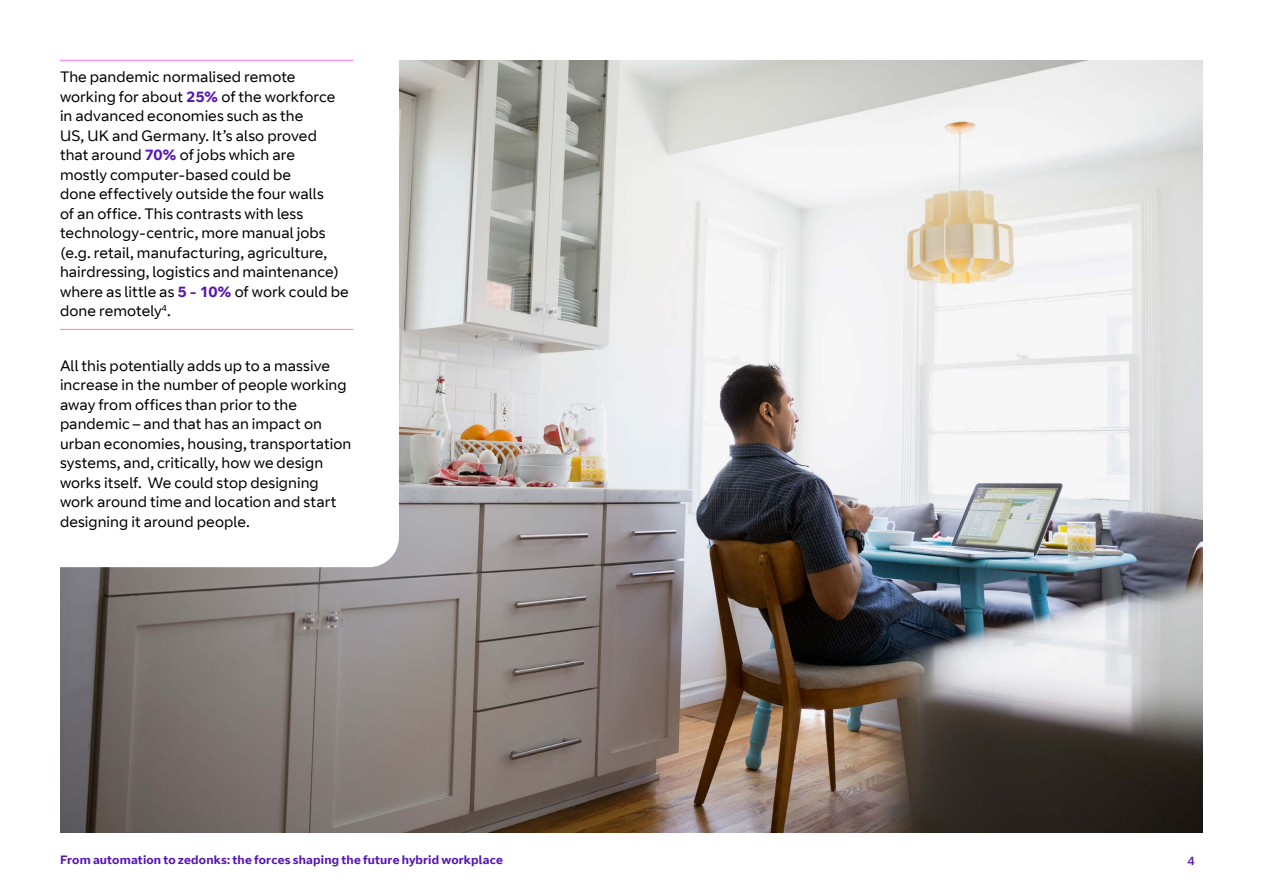
<style>
.page{position:relative;width:1263px;height:893px;background:#fff}
.page>*{position:absolute;margin:0;border:0;box-sizing:border-box;transform-origin:0 0}
.t1{font:15px/19.5px "BT Curve";letter-spacing:.005em;color:#000}
.t2{font:700 12px "BT Curve";letter-spacing:.015em;color:#5514b4}
.t3{font:12px "BT Curve Headline";color:#5514b4}
.s1{font-weight:700;color:#5514b4}
</style>
<div class="page">
<img style="left:60px;top:60px;width:1143px;height:773px">
<svg style="left:60px;top:59px;width:339px;height:508px"></svg>
<hr style="left:60px;top:60px;width:293px;height:1px;background:#ff80ff">
<hr style="left:60px;top:329px;width:293px;height:1px;background:#ff80ff">
<p class="t1" style="left:60px;top:68px;width:290px">The pandemic normalised remote working for about <span class="s1">25%</span> of the workforce in advanced economies such as the<br>US, UK and Germany. It’s also proved that around <span class="s1">70%</span> of jobs which are<br>mostly computer-based could be<br>done effectively outside the four walls<br>of an office. This contrasts with less technology-centric, more manual jobs (e.g. retail, manufacturing, agriculture, hairdressing, logistics and maintenance) where as little as <span class="s1">5 - 10%</span> of work could be done remotely<sup>4</sup>.</p>
<p class="t1" style="left:60px;top:356px;width:293px">All this potentially adds up to a massive increase in the number of people working away from offices than prior to the pandemic – and that has an impact on urban economies, housing, transportation systems, and, critically, how we design works itself. We could stop designing work around time and location and start designing it around people.</p>
<p class="t2" style="left:60px;top:852px;width:444px">From automation to zedonks: the forces shaping the future hybrid workplace</p>
<p class="t3" style="left:1187px;top:853px;width:9px">4</p>
</div>
